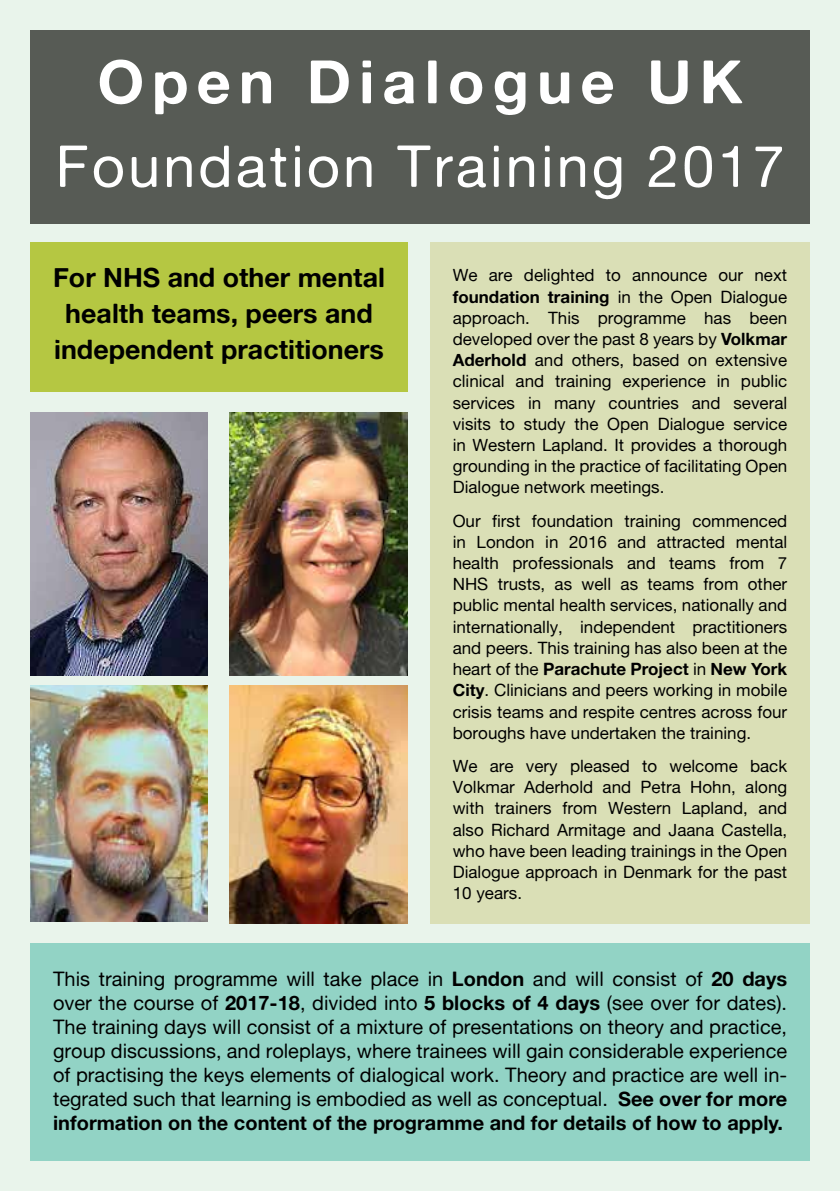
<style>
.page{position:relative;width:840px;height:1191px;background:#fff}
.page>*{position:absolute;margin:0;border:0;box-sizing:border-box;transform-origin:0 0}
.t1{font:60px "Alte Haas Grotesk Bold";letter-spacing:.13em;color:#fff}
.t2{font:58px "Alte Haas Grotesk";letter-spacing:.05em;color:#fff}
.t3{font:26.8px/36px "Alte Haas Grotesk Bold";color:#000;text-align:center}
.t4{font:20px/24px "Alte Haas Grotesk";color:#000;text-align:justify}
.t5{font:20px "Alte Haas Grotesk Bold";color:#000}
.t6{font:17px/21.2px "Alte Haas Grotesk";color:#000;text-align:justify}
.t7{font:17px "Alte Haas Grotesk Bold";color:#000}
.s1{font-family:"Alte Haas Grotesk"}
.s2{font-family:"Alte Haas Grotesk Bold"}
</style>
<div class="page">
<div style="left:0;top:0;width:839px;height:1191px;background:#e9f4eb"></div>
<div style="left:30px;top:943px;width:779px;height:218px;background:#92d3c5"></div>
<div style="left:430px;top:242px;width:379px;height:682px;background:#dadfb6"></div>
<div style="left:30px;top:242px;width:377px;height:150px;background:#b5c742"></div>
<div style="left:30px;top:30px;width:779px;height:193px;background:#575b55"></div>
<img style="left:230px;top:412px;width:177px;height:263px">
<img style="left:30px;top:412px;width:178px;height:263px">
<img style="left:30px;top:686px;width:178px;height:236px">
<img style="left:230px;top:686px;width:177px;height:238px">
<h1 class="t1" style="left:97px;top:45px;width:646px">Open Dialogue UK</h1>
<h2 class="t2" style="left:55px;top:132px;width:730px">Foundation Training 2017</h2>
<h3 class="t3" style="left:53px;top:259px;width:333px">For NHS and other mental health teams, peers and independent practitioners</h3>
<p class="t6" style="left:452px;top:264px;width:336px">We are delighted to announce our next</p>
<p class="t7" style="left:452px;top:286px;width:336px">foundation training <span class="s1">in the Open Dialogue</span></p>
<p class="t6" style="left:452px;top:307px;width:336px">approach. This programme has been developed over the past 8 years by <span class="s2">Volkmar Aderhold</span> and others, based on extensive clinical and training experience in public services in many countries and several visits to study the Open Dialogue service in Western Lapland. It provides a thorough grounding in the practice of facilitating Open Dialogue network meetings.</p>
<p class="t6" style="left:452px;top:510px;width:336px">Our first foundation training commenced in London in 2016 and attracted mental health professionals and teams from 7<br>NHS trusts, as well as teams from other public mental health services, nationally and internationally, independent practitioners and peers. This training has also been at the</p>
<p class="t7" style="left:452px;top:658px;width:336px"><span class="s1">heart of the</span> Parachute Project <span class="s1">in</span> New York</p>
<p class="t6" style="left:452px;top:679px;width:336px"><span class="s2">City</span>. Clinicians and peers working in mobile crisis teams and respite centres across four boroughs have undertaken the training.</p>
<p class="t6" style="left:452px;top:755px;width:336px">We are very pleased to welcome back Volkmar Aderhold and Petra Hohn, along with trainers from Western Lapland, and also Richard Armitage and Jaana Castella, who have been leading trainings in the Open Dialogue approach in Denmark for the past 10 years.</p>
<p class="t4" style="left:53px;top:966px;width:735px">This training programme will take place in <span class="s2">London</span> and will consist of <span class="s2">20 days </span>over the course of <span class="s2">2017-18</span>, divided into <span class="s2">5 blocks of 4 days</span> (see over for dates).<br>The training days will consist of a mixture of presentations on theory and practice, group discussions, and roleplays, where trainees will gain considerable experience of practising the keys elements of dialogical work. Theory and practice are well in&shy;tegrated such that learning is embodied as well as conceptual. <span class="s2">See over for more</span></p>
<p class="t5" style="left:53px;top:1110px;width:731px">information on the content of the programme and for details of how to apply.</p>
</div>
